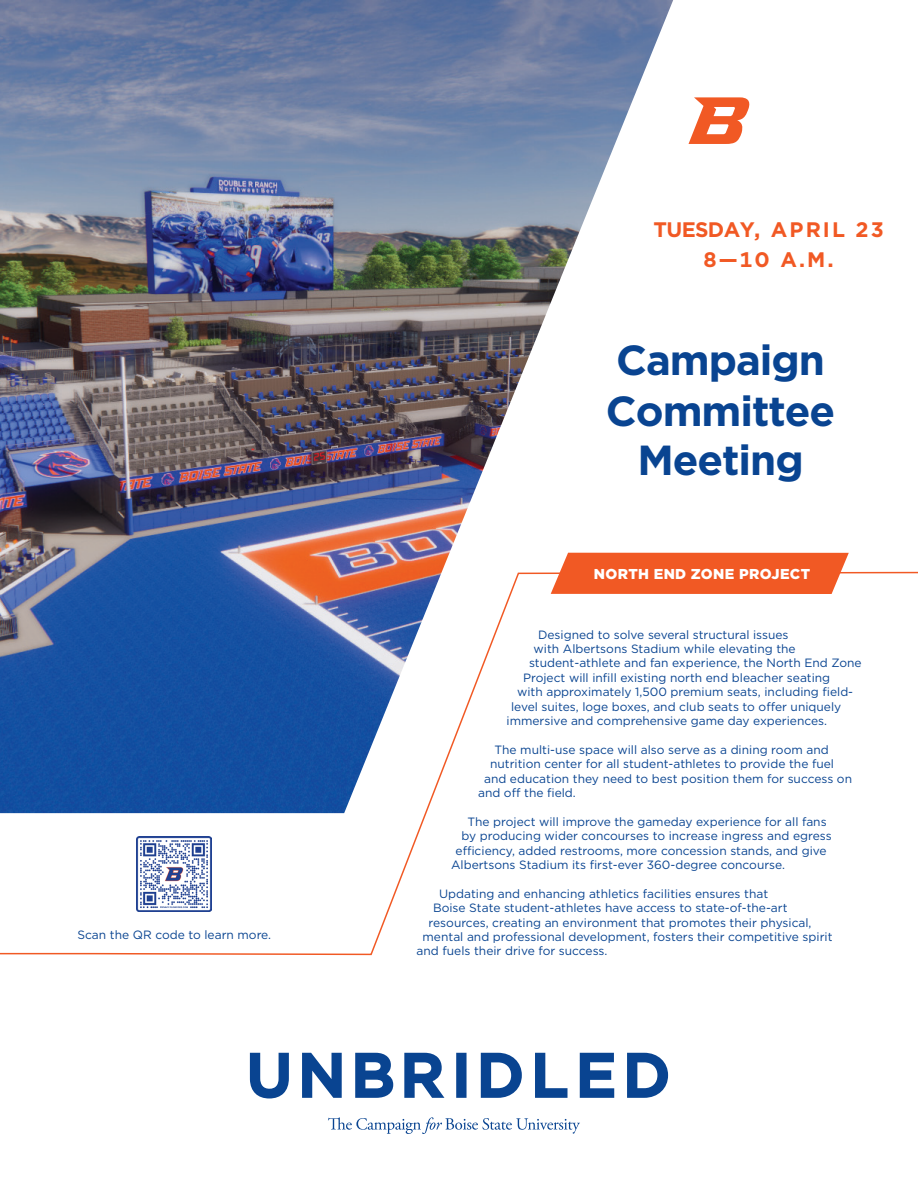
<style>
.page{position:relative;width:918px;height:1188px;background:#fff}
.page>*{position:absolute;margin:0;border:0;box-sizing:border-box;transform-origin:0 0}
.t1{font:700 42px/49.8px "Gotham";letter-spacing:-.025em;color:#094491;text-align:center}
.t2{font:700 21px/30px "Gotham";letter-spacing:.035em;color:#f15924;text-align:center}
.t3{font:900 14.4px "Gotham";letter-spacing:.025em;color:#fff}
.t4{font:12px "Gotham";color:#094491}
</style>
<div class="page">
<img style="left:0;top:0;width:673px;height:571px">
<svg style="left:328px;top:1117px;width:252px;height:17px"></svg>
<svg style="left:302px;top:1053px;width:40px;height:45px"></svg>
<svg style="left:250px;top:1053px;width:39px;height:45px"></svg>
<svg style="left:355px;top:1053px;width:38px;height:45px"></svg>
<svg style="left:404px;top:1053px;width:40px;height:45px"></svg>
<svg style="left:456px;top:1053px;width:11px;height:45px"></svg>
<svg style="left:481px;top:1053px;width:41px;height:45px"></svg>
<svg style="left:535px;top:1053px;width:33px;height:45px"></svg>
<svg style="left:580px;top:1053px;width:34px;height:45px"></svg>
<svg style="left:627px;top:1053px;width:41px;height:45px"></svg>
<svg style="left:689px;top:97px;width:60px;height:47px"></svg>
<svg style="left:0;top:571px;width:918px;height:385px"></svg>
<svg style="left:551px;top:553px;width:298px;height:41px;background:#f16230"></svg>
<p class="t4" style="left:77px;top:927px;width:195px">Scan the QR code to learn more.</p>
<p class="t2" style="left:653px;top:215px;width:232px">TUESDAY, APRIL 23<br>8—10 A.M.</p>
<p class="t1" style="left:606px;top:335px;width:231px">Campaign<br>Committee<br>Meeting</p>
<p class="t3" style="left:594px;top:564px;width:218px">NORTH END ZONE PROJECT</p>
<p class="t4" style="left:538px;top:627px;width:252px">Designed to solve several structural issues</p>
<p class="t4" style="left:534px;top:641px;width:264px">with Albertsons Stadium while elevating the</p>
<p class="t4" style="left:529px;top:655px;width:334px">student-athlete and fan experience, the North End Zone</p>
<p class="t4" style="left:523px;top:670px;width:309px">Project will infill existing north end bleacher seating</p>
<p class="t4" style="left:517px;top:684px;width:338px">with approximately 1,500 premium seats, including field-</p>
<p class="t4" style="left:511px;top:699px;width:332px">level suites, loge boxes, and club seats to offer uniquely</p>
<p class="t4" style="left:507px;top:713px;width:322px">immersive and comprehensive game day experiences.</p>
<p class="t4" style="left:495px;top:742px;width:336px">The multi-use space will also serve as a dining room and</p>
<p class="t4" style="left:490px;top:756px;width:346px">nutrition center for all student-athletes to provide the fuel</p>
<p class="t4" style="left:484px;top:771px;width:369px">and education they need to best position them for success on</p>
<p class="t4" style="left:478px;top:785px;width:99px">and off the field.</p>
<p class="t4" style="left:468px;top:814px;width:361px">The project will improve the gameday experience for all fans</p>
<p class="t4" style="left:462px;top:828px;width:372px">by producing wider concourses to increase ingress and egress</p>
<p class="t4" style="left:456px;top:843px;width:373px">efficiency, added restrooms, more concession stands, and give</p>
<p class="t4" style="left:451px;top:857px;width:336px">Albertsons Stadium its first-ever 360-degree concourse.</p>
<p class="t4" style="left:439px;top:886px;width:331px">Updating and enhancing athletics facilities ensures that</p>
<p class="t4" style="left:433px;top:900px;width:356px">Boise State student-athletes have access to state-of-the-art</p>
<p class="t4" style="left:429px;top:915px;width:385px">resources, creating an environment that promotes their physical,</p>
<p class="t4" style="left:423px;top:929px;width:411px">mental and professional development, fosters their competitive spirit</p>
<p class="t4" style="left:417px;top:943px;width:192px">and fuels their drive for success.</p>
</div>
